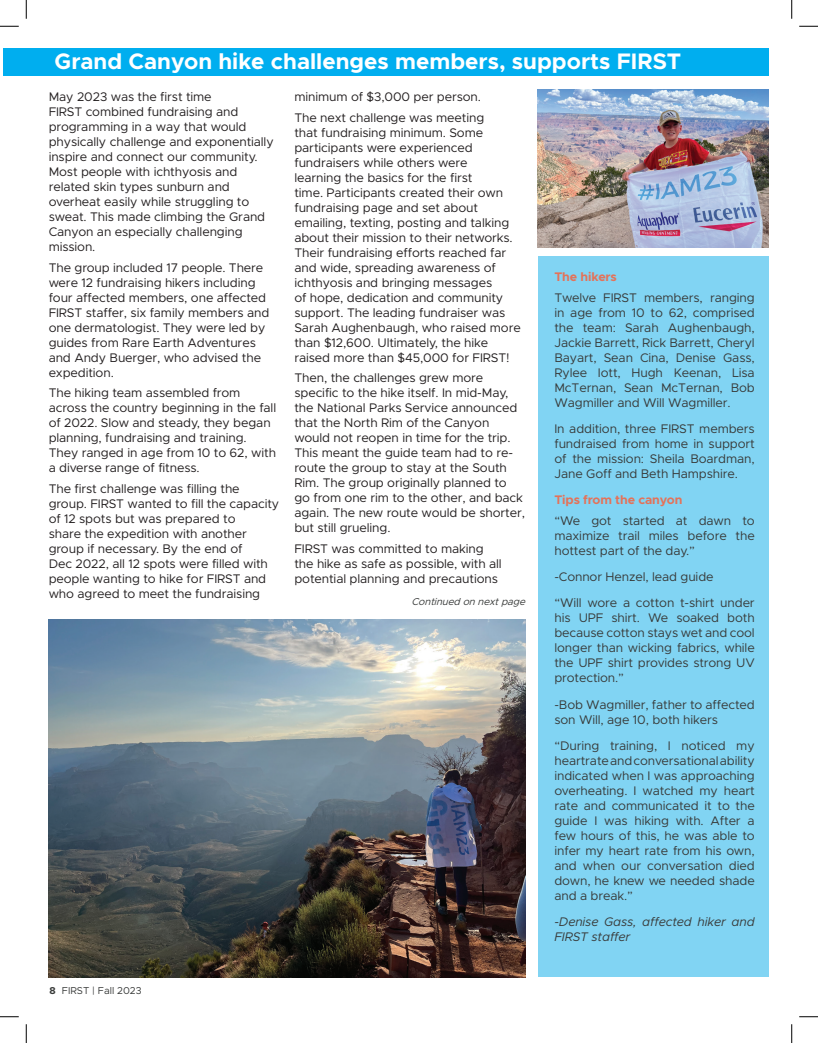
<style>
.page{position:relative;width:818px;height:1043px;background:#fff}
.page>*{position:absolute;margin:0;border:0;box-sizing:border-box;transform-origin:0 0}
.t1{font:700 22.5px "Metropolis";color:#fff}
.Normal__Web{font:12.5px/15px "Metropolis";letter-spacing:-.01em;color:#231f20}
.t2{font:12.5px/15px "Metropolis";letter-spacing:-.01em;color:#383a39;text-align:justify}
.t3{font:italic 12.5px/15px "Metropolis";letter-spacing:-.01em;color:#383a39}
.t4{font:700 12.5px "Metropolis";letter-spacing:-.01em;color:#e47259}
.t5{font:italic 10px "Metropolis";color:#383a39}
.t6{font:10px "Metropolis";color:#383a39}
.s1{font-weight:700}
</style>
<div class="page">
<img style="left:49px;top:620px;width:476px;height:357px">
<div style="left:4px;top:49px;width:765px;height:27px;background:#00aeef"></div>
<div style="left:538px;top:257px;width:231px;height:720px;background:#81d4f3"></div>
<img style="left:537px;top:89px;width:231px;height:158px">
<svg style="left:0;top:25px;width:19px;height:2px"></svg>
<svg style="left:799px;top:25px;width:19px;height:2px"></svg>
<svg style="left:0;top:1016px;width:19px;height:1px"></svg>
<svg style="left:799px;top:1016px;width:19px;height:1px"></svg>
<svg style="left:25px;top:0;width:2px;height:19px"></svg>
<svg style="left:25px;top:1024px;width:2px;height:18px"></svg>
<svg style="left:791px;top:0;width:1px;height:19px"></svg>
<svg style="left:791px;top:1024px;width:1px;height:18px"></svg>
<p class="t1" style="left:55px;top:47px;width:628px">Grand Canyon hike challenges members, supports FIRST</p>
<p class="Normal__Web" style="left:49px;top:89px;width:226px">May 2023 was the first time<br>FIRST combined fundraising and programming in a way that would physically challenge and exponentially inspire and connect our community.<br>Most people with ichthyosis and related skin types sunburn and overheat easily while struggling to sweat. This made climbing the Grand<br>Canyon an especially challenging mission.</p>
<p class="Normal__Web" style="left:49px;top:260px;width:222px">The group included 17 people. There were 12 fundraising hikers including four affected members, one affected<br>FIRST staffer, six family members and one dermatologist. They were led by guides from Rare Earth Adventures and Andy Buerger, who advised the expedition.</p>
<p class="Normal__Web" style="left:49px;top:385px;width:229px">The hiking team assembled from across the country beginning in the fall of 2022. Slow and steady, they began planning, fundraising and training.<br>They ranged in age from 10 to 62, with a diverse range of fitness.</p>
<p class="Normal__Web" style="left:49px;top:481px;width:232px">The first challenge was filling the group. FIRST wanted to fill the capacity of 12 spots but was prepared to<br>share the expedition with another group if necessary. By the end of<br>Dec 2022, all 12 spots were filled with people wanting to hike for FIRST and who agreed to meet the fundraising</p>
<p class="Normal__Web" style="left:294px;top:89px;width:188px">minimum of $3,000 per person.</p>
<p class="Normal__Web" style="left:294px;top:110px;width:228px">The next challenge was meeting<br>that fundraising minimum. Some participants were experienced fundraisers while others were<br>learning the basics for the first<br>time. Participants created their own fundraising page and set about emailing, texting, posting and talking about their mission to their networks.<br>Their fundraising efforts reached far and wide, spreading awareness of ichthyosis and bringing messages<br>of hope, dedication and community support. The leading fundraiser was Sarah Aughenbaugh, who raised more than $12,600. Ultimately, the hike raised more than $45,000 for FIRST!</p>
<p class="Normal__Web" style="left:294px;top:370px;width:232px">Then, the challenges grew more specific to the hike itself. In mid-May, the National Parks Service announced that the North Rim of the Canyon would not reopen in time for the trip.<br>This meant the guide team had to re&shy;route the group to stay at the South Rim. The group originally planned to go from one rim to the other, and back again. The new route would be shorter, but still grueling.</p>
<p class="Normal__Web" style="left:294px;top:541px;width:209px">FIRST was committed to making the hike as safe as possible, with all potential planning and precautions</p>
<p class="t4" style="left:554px;top:269px;width:64px">The hikers</p>
<p class="t2" style="left:554px;top:290px;width:202px">Twelve FIRST members, ranging in age from 10 to 62, comprised the team: Sarah Aughenbaugh, Jackie Barrett, Rick Barrett, Cheryl Bayart, Sean Cina, Denise Gass, Rylee Iott, Hugh Keenan, Lisa McTernan, Sean McTernan, Bob Wagmiller and Will Wagmiller.</p>
<p class="t2" style="left:554px;top:421px;width:202px">In addition, three FIRST members fundraised from home in support of the mission: Sheila Boardman, Jane Goff and Beth Hampshire.</p>
<p class="t4" style="left:554px;top:492px;width:129px">Tips from the canyon</p>
<p class="t2" style="left:554px;top:513px;width:202px">“We got started at dawn to maximize trail miles before the hottest part of the day.”</p>
<p class="t2" style="left:554px;top:569px;width:161px">-Connor Henzel, lead guide</p>
<p class="t2" style="left:554px;top:595px;width:202px">“Will wore a cotton t-shirt under his UPF shirt. We soaked both because cotton stays wet and cool longer than wicking fabrics, while the UPF shirt provides strong UV protection.”</p>
<p class="t2" style="left:554px;top:696px;width:202px">-Bob Wagmiller, father to affected son Will, age 10, both hikers</p>
<p class="t2" style="left:554px;top:738px;width:202px">“During training, I noticed my heartrate and conversational ability indicated when I was approaching overheating. I watched my heart rate and communicated it to the guide I was hiking with. After a few hours of this, he was able to infer my heart rate from his own, and when our conversation died down, he knew we needed shade and a break.”</p>
<p class="t3" style="left:554px;top:914px;width:202px">-Denise Gass, affected hiker and<br>FIRST staffer</p>
<p class="t5" style="left:411px;top:595px;width:118px">Continuedonnextpage</p>
<p class="t6" style="left:49px;top:984px;width:94px"><span class="s1">8</span> FIRST | Fall 2023</p>
</div>
